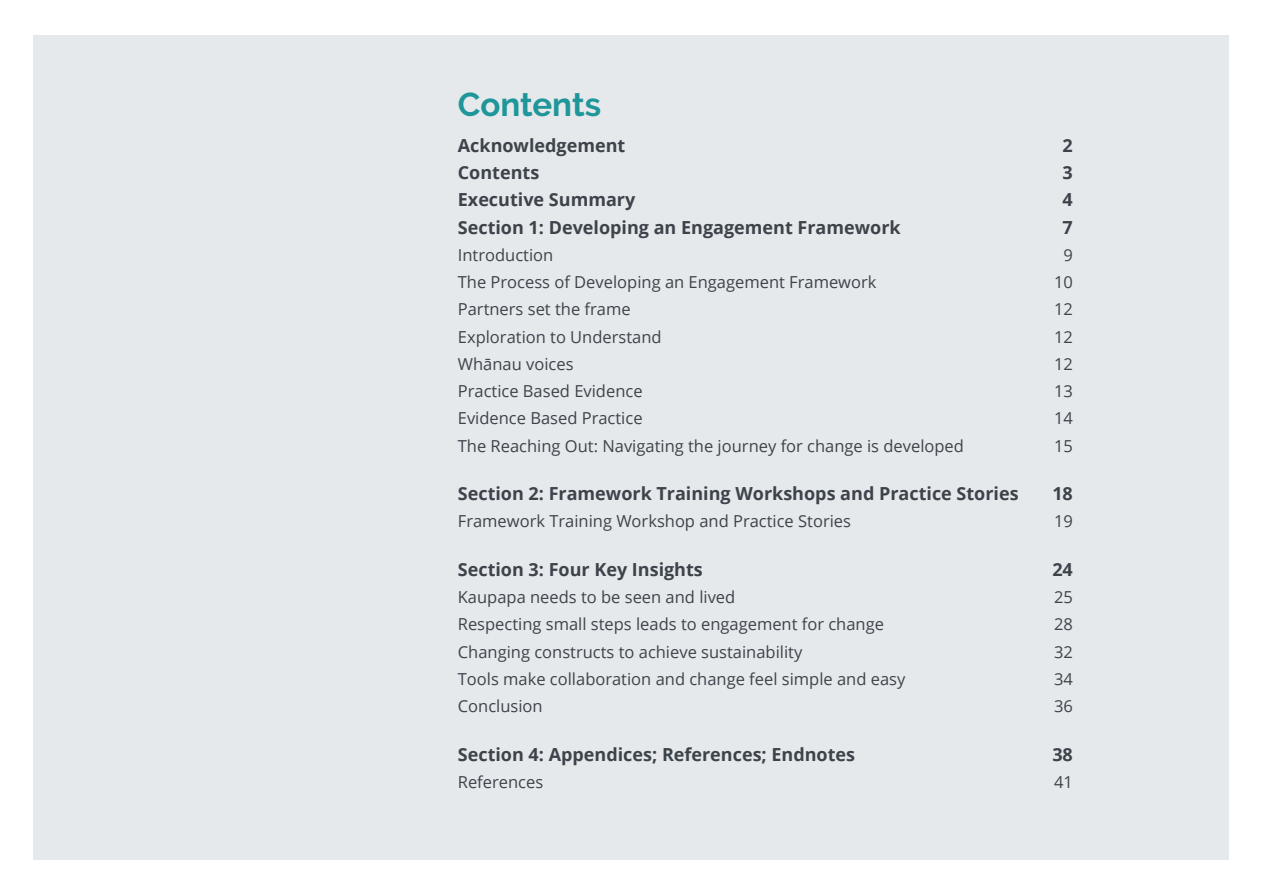
<style>
.page{position:relative;width:1263px;height:893px;background:#fff}
.page>*{position:absolute;margin:0;border:0;box-sizing:border-box;transform-origin:0 0}
.t1{font:700 33px "Raleway";color:#1f9699}
.t2{font:700 18px "Open Sans";color:#3c434a}
.t3{font:16.5px "Open Sans";color:#3c434a}
</style>
<div class="page">
<div style="left:34px;top:35px;width:1195px;height:824px;background:#e6e9ec"></div>
<h1 class="t1" style="left:458px;top:86px;width:145px">Contents</h1>
<p class="t2" style="left:458px;top:133px;width:169px">Acknowledgement</p>
<p class="t2" style="left:1063px;top:133px;width:12px">2</p>
<p class="t2" style="left:458px;top:160px;width:83px">Contents</p>
<p class="t2" style="left:1063px;top:160px;width:12px">3</p>
<p class="t2" style="left:458px;top:187px;width:179px">Executive Summary</p>
<p class="t2" style="left:1063px;top:187px;width:12px">4</p>
<p class="t2" style="left:458px;top:214px;width:444px">Section 1: Developing an Engagement Framework</p>
<p class="t2" style="left:1063px;top:214px;width:12px">7</p>
<p class="t3" style="left:458px;top:244px;width:97px">Introduction</p>
<p class="t3" style="left:1063px;top:244px;width:11px">9</p>
<p class="t3" style="left:458px;top:271px;width:420px">The Process of Developing an Engagement Framework</p>
<p class="t3" style="left:1054px;top:271px;width:20px">10</p>
<p class="t3" style="left:458px;top:298px;width:174px">Partners set the frame</p>
<p class="t3" style="left:1054px;top:298px;width:20px">12</p>
<p class="t3" style="left:458px;top:325px;width:205px">Exploration to Understand</p>
<p class="t3" style="left:1054px;top:325px;width:20px">12</p>
<p class="t3" style="left:458px;top:353px;width:117px">Whānau voices</p>
<p class="t3" style="left:1054px;top:353px;width:20px">12</p>
<p class="t3" style="left:458px;top:380px;width:186px">Practice Based Evidence</p>
<p class="t3" style="left:1054px;top:380px;width:20px">13</p>
<p class="t3" style="left:458px;top:407px;width:186px">Evidence Based Practice</p>
<p class="t3" style="left:1054px;top:407px;width:20px">14</p>
<p class="t3" style="left:458px;top:434px;width:508px">The Reaching Out: Navigating the journey for change is developed</p>
<p class="t3" style="left:1054px;top:434px;width:20px">15</p>
<p class="t2" style="left:458px;top:481px;width:562px">Section 2: Framework Training Workshops and Practice Stories</p>
<p class="t2" style="left:1052px;top:481px;width:22px">18</p>
<p class="t3" style="left:458px;top:510px;width:395px">Framework Training Workshop and Practice Stories</p>
<p class="t3" style="left:1054px;top:510px;width:20px">19</p>
<p class="t2" style="left:458px;top:557px;width:247px">Section 3: Four Key Insights</p>
<p class="t2" style="left:1052px;top:557px;width:22px">24</p>
<p class="t3" style="left:458px;top:586px;width:279px">Kaupapa needs to be seen and lived</p>
<p class="t3" style="left:1054px;top:586px;width:20px">25</p>
<p class="t3" style="left:458px;top:613px;width:428px">Respecting small steps leads to engagement for change</p>
<p class="t3" style="left:1054px;top:613px;width:20px">28</p>
<p class="t3" style="left:458px;top:640px;width:346px">Changing constructs to achieve sustainability</p>
<p class="t3" style="left:1054px;top:640px;width:20px">32</p>
<p class="t3" style="left:458px;top:668px;width:449px">Tools make collaboration and change feel simple and easy</p>
<p class="t3" style="left:1054px;top:668px;width:20px">34</p>
<p class="t3" style="left:458px;top:695px;width:86px">Conclusion</p>
<p class="t3" style="left:1054px;top:695px;width:20px">36</p>
<p class="t2" style="left:458px;top:741px;width:399px">Section 4: Appendices; References; Endnotes</p>
<p class="t2" style="left:1052px;top:741px;width:22px">38</p>
<p class="t3" style="left:458px;top:771px;width:87px">References</p>
<p class="t3" style="left:1054px;top:771px;width:20px">41</p>
</div>
